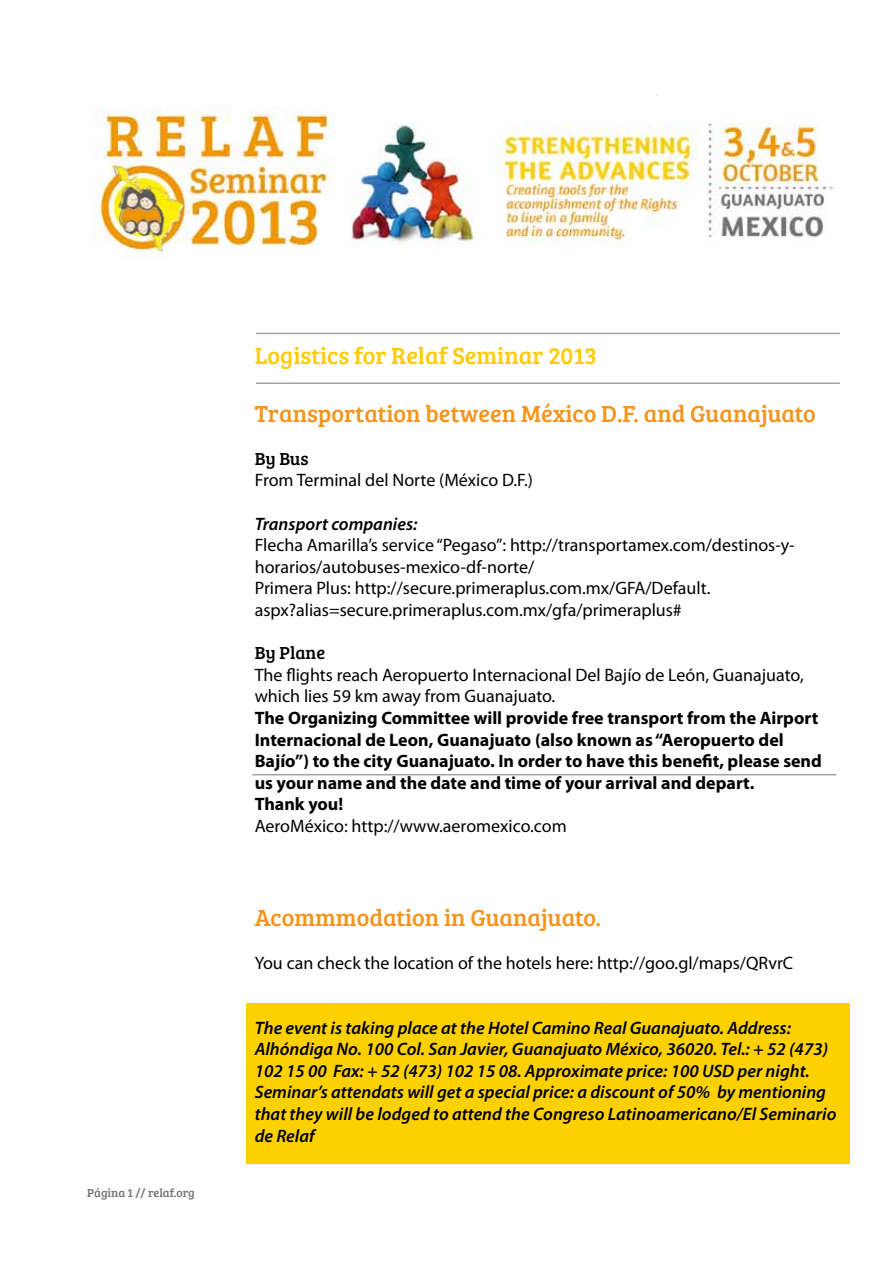
<style>
.page{position:relative;width:893px;height:1263px;background:#fff}
.page>*{position:absolute;margin:0;border:0;box-sizing:border-box;transform-origin:0 0}
.t1{font:24px "Bree Serif";color:#f5941c}
.t2{font:24px "Bree Serif";color:#ffcb03}
.t3{font:18px/21.6px "Myriad Pro";color:#000}
.t4{font:italic 600 18px/21.6px "Myriad Pro";color:#000}
.t5{font:700 18px/21.6px "Myriad Pro";color:#000}
.t6{font:18px "Bree Serif";color:#000}
.t7{font:12px "Bree Serif";color:#727277}
</style>
<div class="page">
<div style="left:246px;top:1003px;width:604px;height:161px;background:#fdd000"></div>
<hr style="left:256px;top:333px;width:584px;height:1px;background:#a2a0a6">
<hr style="left:256px;top:382px;width:584px;height:2px;background:#a2a0a6">
<hr style="left:252px;top:774px;width:584px;height:1px;background:#a2a0a6">
<img style="left:93px;top:107px;width:741px;height:151px">
<p class="t7" style="left:87px;top:1184px;width:109px">Página 1 // relaf.org</p>
<h1 class="t2" style="left:255px;top:338px;width:344px">Logistics for Relaf Seminar 2013</h1>
<h1 class="t1" style="left:255px;top:396px;width:563px">Transportation between México D.F. and Guanajuato</h1>
<p class="t6" style="left:255px;top:445px;width:55px">By Bus</p>
<p class="t3" style="left:255px;top:469px;width:280px">From Terminal del Norte (México D.F.)</p>
<p class="t4" style="left:255px;top:512px;width:164px">Transport companies:</p>
<p class="t3" style="left:255px;top:534px;width:541px">Flecha Amarilla’s service “Pegaso”: http://transportamex.com/destinos-y&shy;horarios/autobuses-mexico-df-norte/<br>Primera Plus: http://secure.primeraplus.com.mx/GFA/Default. aspx?alias=secure.primeraplus.com.mx/gfa/primeraplus#</p>
<p class="t6" style="left:255px;top:640px;width:72px">By Plane</p>
<p class="t3" style="left:255px;top:664px;width:550px">The flights reach Aeropuerto Internacional Del Bajío de León, Guanajuato, which lies 59 km away from Guanajuato.</p>
<p class="t5" style="left:255px;top:706px;width:569px">The Organizing Committee will provide free transport from the Airport Internacional de Leon, Guanajuato (also known as “Aeropuerto del Bajío”) to the city Guanajuato. In order to have this benefit, please send us your name and the date and time of your arrival and depart.<br>Thank you!</p>
<p class="t3" style="left:255px;top:815px;width:314px">AeroMéxico: http://www.aeromexico.com</p>
<h1 class="t1" style="left:255px;top:900px;width:348px">Acommmodation in Guanajuato.</h1>
<p class="t3" style="left:255px;top:952px;width:540px">You can check the location of the hotels here: http://goo.gl/maps/QRvrC</p>
<p class="t4" style="left:255px;top:1016px;width:583px">The event is taking place at the Hotel Camino Real Guanajuato. Address:<br>Alhóndiga No. 100 Col. San Javier, Guanajuato México, 36020. Tel.: + 52 (473)<br>102 15 00 Fax: + 52 (473) 102 15 08. Approximate price: 100 USD per night.<br>Seminar’s attendats will get a special price: a discount of 50% by mentioning that they will be lodged to attend the Congreso Latinoamericano/El Seminario de Relaf</p>
</div>
